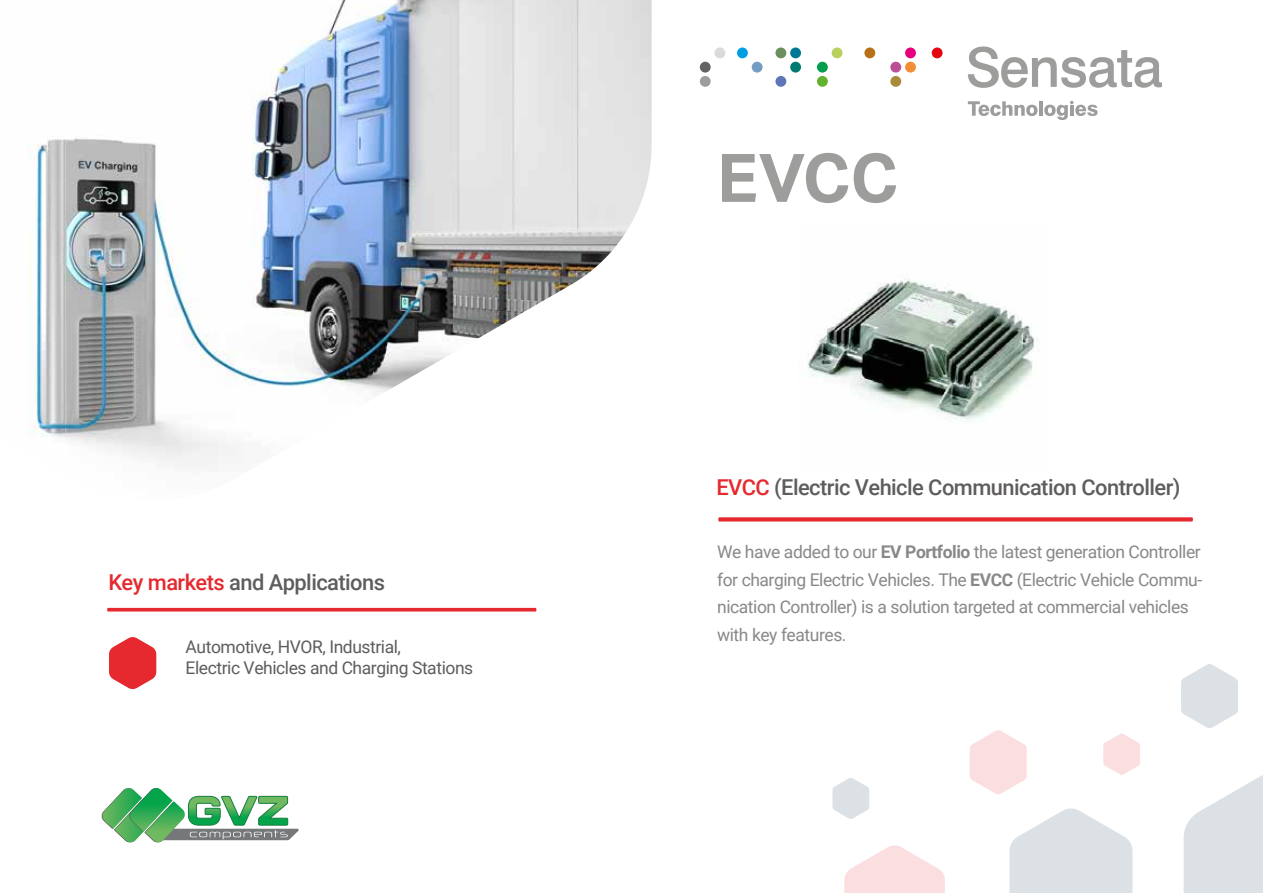
<style>
.page{position:relative;width:1263px;height:893px;background:#fff}
.page>*{position:absolute;margin:0;border:0;box-sizing:border-box;transform-origin:0 0}
.t1{font:700 66.9px "Aktiv Grotesk";color:#9d9d9c}
.t2{font:500 21.9px "Roboto";letter-spacing:-.025em;color:#5f5c5d}
.t3{font:17.55px/27.8px "Roboto";letter-spacing:-.025em;color:#898789}
.t4{font:17.55px/21px "Roboto";letter-spacing:-.025em;color:#5f5c5d}
.s1{color:#e5292f}
.s2{font-weight:700}
</style>
<div class="page">
<img style="left:807px;top:274px;width:228px;height:147px">
<svg style="left:968px;top:46px;width:194px;height:42px"></svg>
<svg style="left:968px;top:101px;width:69px;height:15px"></svg>
<hr style="left:1039px;top:101px;width:4px;height:15px;background:#9d9d9c">
<svg style="left:1044px;top:101px;width:53px;height:19px"></svg>
<div style="left:700px;top:76px;width:11px;height:11px;background:#9d9d9c;border-radius:50%"></div>
<div style="left:737px;top:47px;width:11px;height:11px;background:#009fe3;border-radius:50%"></div>
<div style="left:752px;top:62px;width:10px;height:11px;background:#739dc3;border-radius:50%"></div>
<div style="left:775px;top:47px;width:11px;height:11px;background:#6a8e5c;border-radius:50%"></div>
<div style="left:790px;top:47px;width:11px;height:11px;background:#007997;border-radius:50%"></div>
<div style="left:790px;top:62px;width:11px;height:11px;background:#007b6f;border-radius:50%"></div>
<div style="left:775px;top:76px;width:11px;height:11px;background:#5e75b8;border-radius:50%"></div>
<div style="left:832px;top:47px;width:10px;height:11px;background:#b8d15d;border-radius:50%"></div>
<div style="left:817px;top:62px;width:11px;height:11px;background:#009e4d;border-radius:50%"></div>
<div style="left:817px;top:76px;width:11px;height:11px;background:#62b22f;border-radius:50%"></div>
<div style="left:905px;top:47px;width:11px;height:11px;background:#e6007d;border-radius:50%"></div>
<div style="left:890px;top:62px;width:11px;height:11px;background:#ba4e97;border-radius:50%"></div>
<div style="left:905px;top:62px;width:11px;height:11px;background:#f28e37;border-radius:50%"></div>
<div style="left:890px;top:76px;width:11px;height:11px;background:#a88b3b;border-radius:50%"></div>
<div style="left:932px;top:47px;width:10px;height:11px;background:#e30613;border-radius:50%"></div>
<div style="left:714px;top:47px;width:11px;height:11px;background:#dadada;border-radius:50%"></div>
<div style="left:700px;top:62px;width:11px;height:11px;background:#646363;border-radius:50%"></div>
<div style="left:864px;top:47px;width:11px;height:11px;background:#b67017;border-radius:50%"></div>
<svg style="left:1183px;top:775px;width:80px;height:118px"></svg>
<svg style="left:844px;top:845px;width:101px;height:48px"></svg>
<svg style="left:1009px;top:808px;width:123px;height:85px"></svg>
<svg style="left:1181px;top:664px;width:57px;height:64px"></svg>
<svg style="left:970px;top:730px;width:57px;height:64px"></svg>
<svg style="left:1103px;top:733px;width:37px;height:42px"></svg>
<svg style="left:832px;top:778px;width:37px;height:41px"></svg>
<svg style="left:718px;top:517px;width:475px;height:4px;background:#e7393f"></svg>
<svg style="left:109px;top:637px;width:47px;height:52px"></svg>
<svg style="left:107px;top:608px;width:429px;height:3px"></svg>
<svg style="left:102px;top:788px;width:197px;height:55px"></svg>
<img style="left:28px;top:0;width:624px;height:467px">
<p class="t2" style="left:108px;top:566px;width:278px"><span class="s1">Key markets</span> and Applications</p>
<p class="t4" style="left:186px;top:635px;width:289px">Automotive, HVOR, Industrial,<br>Electric Vehicles and Charging Stations</p>
<h1 class="t1" style="left:717px;top:140px;width:182px">EVCC</h1>
<p class="t2" style="left:716px;top:472px;width:466px"><span class="s1">EVCC</span> (Electric Vehicle Communication Controller)</p>
<p class="t3" style="left:717px;top:537px;width:487px">We have added to our <span class="s2">EV Portfolio</span> the latest generation Controller for charging Electric Vehicles. The <span class="s2">EVCC</span> (Electric Vehicle Commu&shy;nication Controller) is a solution targeted at commercial vehicles with key features.</p>
</div>
